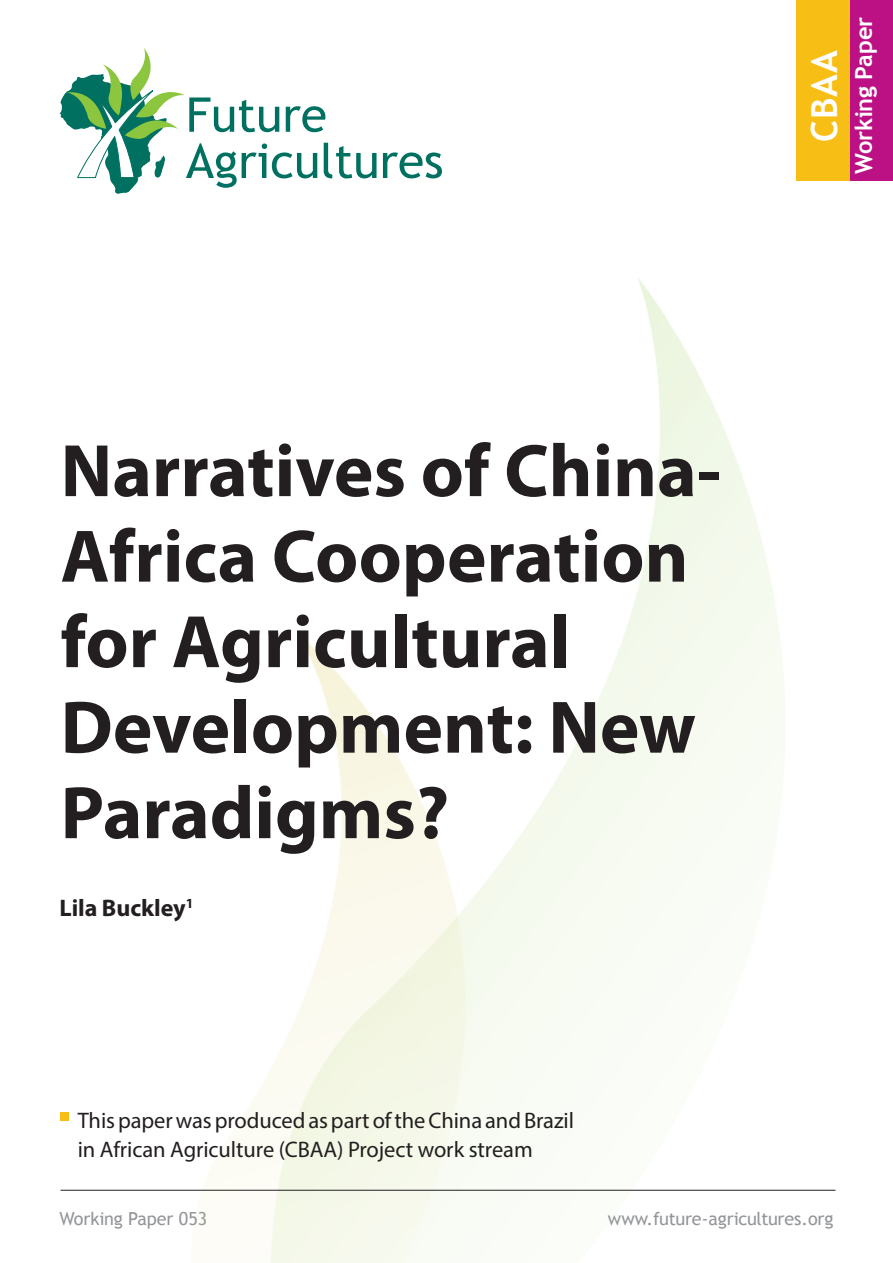
<style>
.page{position:relative;width:893px;height:1263px;background:#fff}
.page>*{position:absolute;margin:0;border:0;box-sizing:border-box;transform-origin:0 0}
.t1{font:700 75px/85.5px "Myriad Pro";color:#231f20}
.t2{font:700 36px "Trebuchet MS";color:#fff}
.t3{font:700 24px "Myriad Pro";letter-spacing:-.005em;color:#231f20}
.t4{font:700 23.7px "Trebuchet MS";letter-spacing:-.005em;color:#fff}
.t5{font:22.5px/29.2px "Myriad Pro";letter-spacing:-.005em;color:#231f20}
.t6{font:18px "Trebuchet MS";letter-spacing:-.005em;color:#939598}
</style>
<div class="page">
<div style="left:796px;top:0;width:55px;height:180px;background:#f7be16"></div>
<div style="left:850px;top:0;width:43px;height:180px;background:#bc1085"></div>
<svg style="left:383px;top:152px;width:59px;height:26px"></svg>
<svg style="left:60px;top:48px;width:316px;height:146px"></svg>
<hr style="left:61px;top:1190px;width:774px;height:1px;background:#231f20">
<div style="left:60px;top:1112px;width:9px;height:9px;background:#f7be16"></div>
<h2 class="t2" style="left:802px;top:142px;width:94px;rotate:-90deg">CBAA</h2>
<p class="t4" style="left:849px;top:174px;width:158px;rotate:-90deg">Working Paper</p>
<h1 class="t1" style="left:61px;top:426px;width:662px">Narratives of China-<br>Africa Cooperation for Agricultural<br>Development: New<br>Paradigms?</h1>
<p class="t3" style="left:60px;top:892px;width:135px">Lila Buckley<sup>1</sup></p>
<p class="t5" style="left:78px;top:1106px;width:498px">This paper was produced as part of the China and Brazil in African Agriculture (CBAA) Project work stream</p>
<p class="t6" style="left:60px;top:1208px;width:149px">Working Paper 053</p>
<p class="t6" style="left:608px;top:1208px;width:227px">www.future-agricultures.org</p>
</div>
